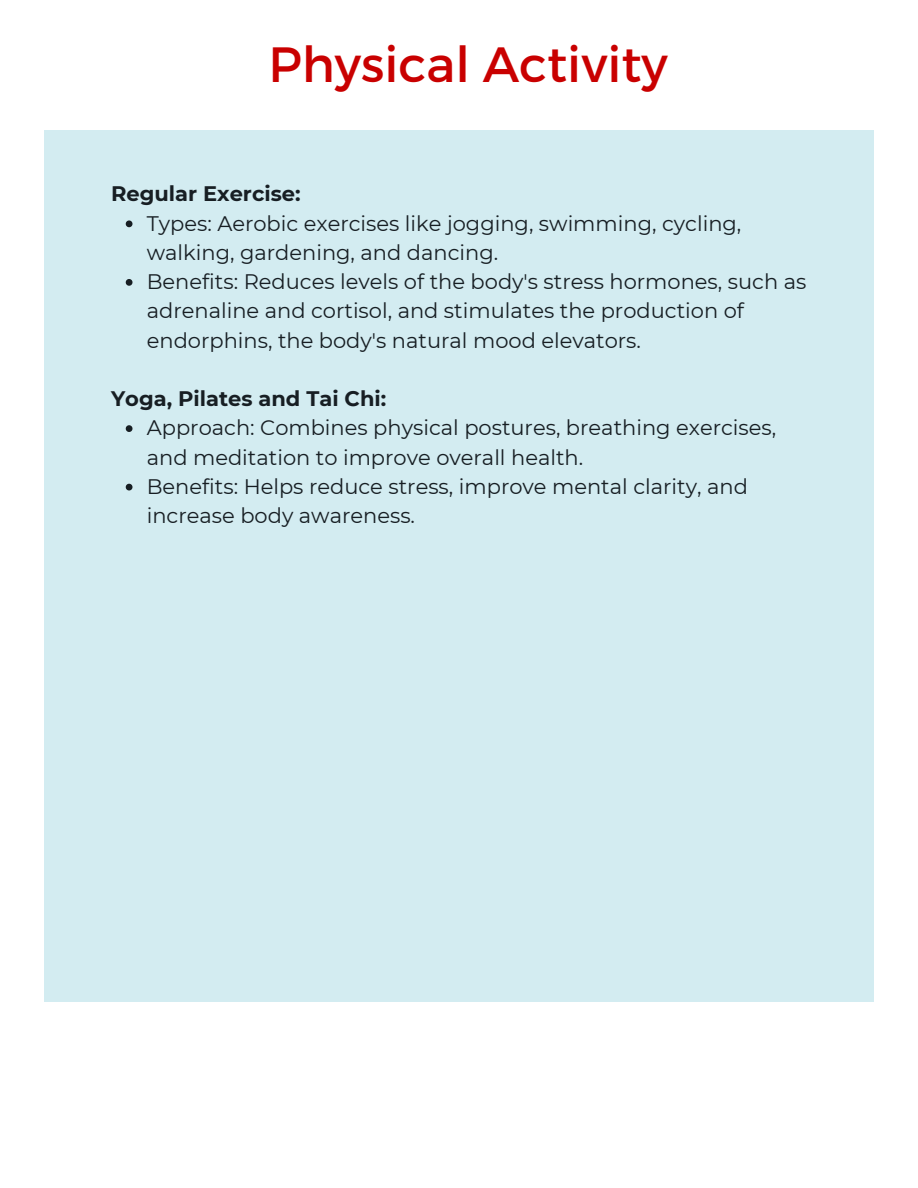
<style>
.page{position:relative;width:918px;height:1188px;background:#fff}
.page>*{position:absolute;margin:0;border:0;box-sizing:border-box;transform-origin:0 0}
.t1{font:49.5px "Montserrat";color:#c90000}
.t2{font:21px/29.2px "Montserrat";color:#171e23}
.t3{font:700 21px "Montserrat";color:#171e23}
</style>
<div class="page">
<div style="left:44px;top:131px;width:830px;height:871px;background:#d3ecf1"></div>
<svg style="left:126px;top:220px;width:6px;height:7px"></svg>
<svg style="left:126px;top:279px;width:6px;height:7px"></svg>
<svg style="left:126px;top:425px;width:6px;height:7px"></svg>
<svg style="left:126px;top:484px;width:6px;height:6px"></svg>
<p class="t1" style="left:268px;top:32px;width:401px">Physical Activity</p>
<h1 class="t3" style="left:111px;top:181px;width:191px">Regular Exercise:</h1>
<h2 class="t2" style="left:147px;top:208px;width:596px">Types: Aerobic exercises like jogging, swimming, cycling, walking, gardening, and dancing.</h2>
<p class="t2" style="left:147px;top:267px;width:661px">Benefits: Reduces levels of the body's stress hormones, such as adrenaline and cortisol, and stimulates the production of endorphins, the body's natural mood elevators.</p>
<p class="t3" style="left:111px;top:386px;width:277px">Yoga, Pilates and Tai Chi:</p>
<h2 class="t2" style="left:147px;top:413px;width:631px">Approach: Combines physical postures, breathing exercises, and meditation to improve overall health.</h2>
<p class="t2" style="left:147px;top:472px;width:603px">Benefits: Helps reduce stress, improve mental clarity, and increase body awareness.</p>
</div>
